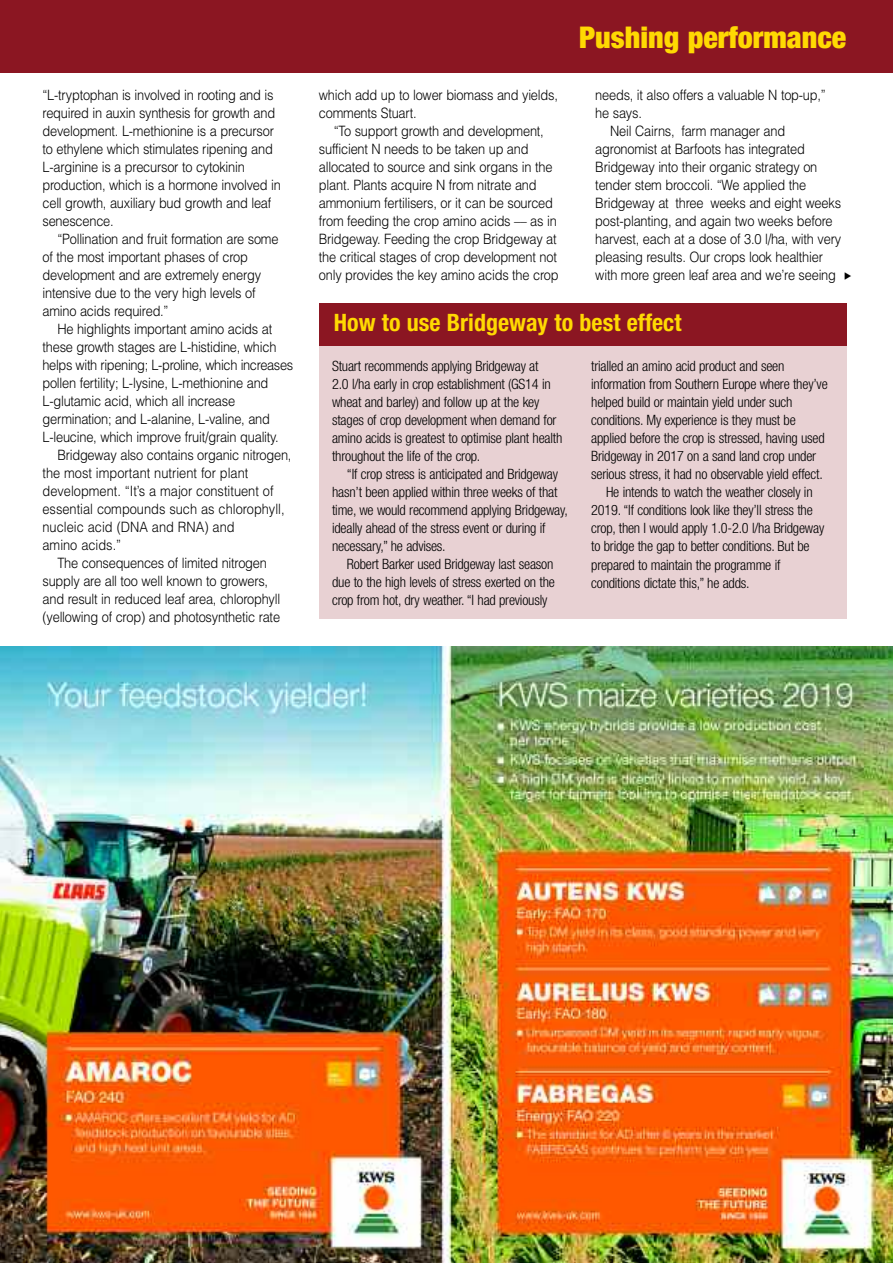
<style>
.page{position:relative;width:893px;height:1263px;background:#fff}
.page>*{position:absolute;margin:0;border:0;box-sizing:border-box;transform-origin:0 0}
.t1{font:900 condensed 30px "Helvetica Neue";color:#ffd902}
.t2{font:700 condensed 24px "Helvetica Neue";color:#ffd902}
.t3{font:300 14.25px/18px "Helvetica";letter-spacing:-.015em;color:#000;scale:.9 1}
.t4{font:300 condensed 14.25px/18px "Helvetica Neue";letter-spacing:-.015em;color:#000}
</style>
<div class="page">
<img style="left:0;top:646px;width:893px;height:617px">
<div style="left:0;top:0;width:893px;height:72px;background:#8b1622"></div>
<div style="left:319px;top:344px;width:527px;height:274px;background:#e8d1d3"></div>
<div style="left:319px;top:303px;width:527px;height:43px;background:#8b1622"></div>
<p class="t3" style="left:43px;top:86px;width:266px">“L-tryptophan is involved in rooting and is required in auxin synthesis for growth and development. L-methionine is a precursor to ethylene which stimulates ripening and L-arginine is a precursor to cytokinin production, which is a hormone involved in cell growth, auxiliary bud growth and leaf senescence.</p>
<p class="t3" style="left:43px;top:230px;width:264px;text-indent:15px">“Pollination and fruit formation are some of the most important phases of crop development and are extremely energy intensive due to the very high levels of amino acids required.”</p>
<p class="t3" style="left:43px;top:320px;width:280px;text-indent:15px">He highlights important amino acids at these growth stages are L-histidine, which helps with ripening; L-proline, which increases pollen fertility; L-lysine, L-methionine and L-glutamic acid, which all increase germination; and L-alanine, L-valine, and L-leucine, which improve fruit/grain quality.</p>
<p class="t3" style="left:57px;top:446px;width:262px">Bridgeway also contains organic nitrogen,</p>
<p class="t3" style="left:43px;top:464px;width:230px">the most important nutrient for plant</p>
<p class="t3" style="left:43px;top:482px;width:258px">development. “It’s a major constituent of</p>
<p class="t3" style="left:43px;top:500px;width:271px">essential compounds such as chlorophyll,</p>
<p class="t3" style="left:43px;top:518px;width:215px">nucleic acid (DNA and RNA) and</p>
<p class="t3" style="left:43px;top:536px;width:89px">amino acids.”</p>
<p class="t3" style="left:57px;top:554px;width:234px">The consequences of limited nitrogen</p>
<p class="t3" style="left:43px;top:572px;width:252px">supply are all too well known to growers,</p>
<p class="t3" style="left:43px;top:590px;width:266px">and result in reduced leaf area, chlorophyll</p>
<p class="t3" style="left:43px;top:608px;width:265px">(yellowing of crop) and photosynthetic rate</p>
<p class="t3" style="left:319px;top:86px;width:267px">which add up to lower biomass and yields, comments Stuart.</p>
<p class="t3" style="left:319px;top:122px;width:268px;text-indent:15px">“To support growth and development, sufficient N needs to be taken up and allocated to source and sink organs in the plant. Plants acquire N from nitrate and ammonium fertilisers, or it can be sourced from feeding the crop amino acids –– as in Bridgeway. Feeding the crop Bridgeway at the critical stages of crop development not only provides the key amino acids the crop</p>
<h1 class="t1" style="left:579px;top:27px;width:269px">Pushing performance</h1>
<p class="t3" style="left:595px;top:86px;width:258px">needs, it also offers a valuable N top-up,”</p>
<p class="t3" style="left:595px;top:104px;width:53px">he says.</p>
<p class="t3" style="left:610px;top:122px;width:196px">Neil Cairns, farm manager and</p>
<p class="t3" style="left:595px;top:140px;width:234px">agronomist at Barfoots has integrated</p>
<p class="t3" style="left:595px;top:158px;width:248px">Bridgeway into their organic strategy on</p>
<p class="t3" style="left:595px;top:176px;width:236px">tender stem broccoli. “We applied the</p>
<p class="t3" style="left:595px;top:194px;width:275px">Bridgeway at three weeks and eight weeks</p>
<p class="t3" style="left:595px;top:212px;width:265px">post-planting, and again two weeks before</p>
<p class="t3" style="left:595px;top:230px;width:275px">harvest, each at a dose of 3.0 l/ha, with very</p>
<p class="t3" style="left:595px;top:248px;width:254px">pleasing results. Our crops look healthier</p>
<p class="t3" style="left:595px;top:266px;width:269px">with more green leaf area and we’re seeing</p>
<h2 class="t2" style="left:334px;top:314px;width:349px">How to use Bridgeway to best effect</h2>
<p class="t4" style="left:332px;top:358px;width:232px">Stuart recommends applying Bridgeway at<br>2.0 l/ha early in crop establishment (GS14 in wheat and barley) and follow up at the key stages of crop development when demand for amino acids is greatest to optimise plant health throughout the life of the crop.</p>
<p class="t4" style="left:332px;top:466px;width:237px;text-indent:15px">“If crop stress is anticipated and Bridgeway hasn’t been applied within three weeks of that time, we would recommend applying Bridgeway, ideally ahead of the stress event or during if necessary,” he advises.</p>
<p class="t4" style="left:332px;top:556px;width:224px;text-align:justify;text-indent:15px">Robert Barker used Bridgeway last season due to the high levels of stress exerted on the crop from hot, dry weather. “I had previously</p>
<p class="t4" style="left:591px;top:359px;width:195px">trialled an amino acid product and seen</p>
<p class="t4" style="left:591px;top:377px;width:238px">information from Southern Europe where they’ve</p>
<p class="t4" style="left:591px;top:395px;width:203px">helped build or maintain yield under such</p>
<p class="t4" style="left:591px;top:413px;width:206px">conditions. My experience is they must be</p>
<p class="t4" style="left:591px;top:431px;width:235px">applied before the crop is stressed, having used</p>
<p class="t4" style="left:591px;top:449px;width:226px">Bridgeway in 2017 on a sand land crop under</p>
<p class="t4" style="left:591px;top:467px;width:233px">serious stress, it had no observable yield effect.</p>
<p class="t4" style="left:606px;top:485px;width:208px">He intends to watch the weather closely in</p>
<p class="t4" style="left:591px;top:503px;width:223px">2019. “If conditions look like they’ll stress the</p>
<p class="t4" style="left:591px;top:521px;width:235px">crop, then I would apply 1.0-2.0 l/ha Bridgeway</p>
<p class="t4" style="left:591px;top:539px;width:220px">to bridge the gap to better conditions. But be</p>
<p class="t4" style="left:591px;top:557px;width:191px">prepared to maintain the programme if</p>
<p class="t4" style="left:591px;top:575px;width:160px">conditions dictate this,” he adds.</p>
</div>
